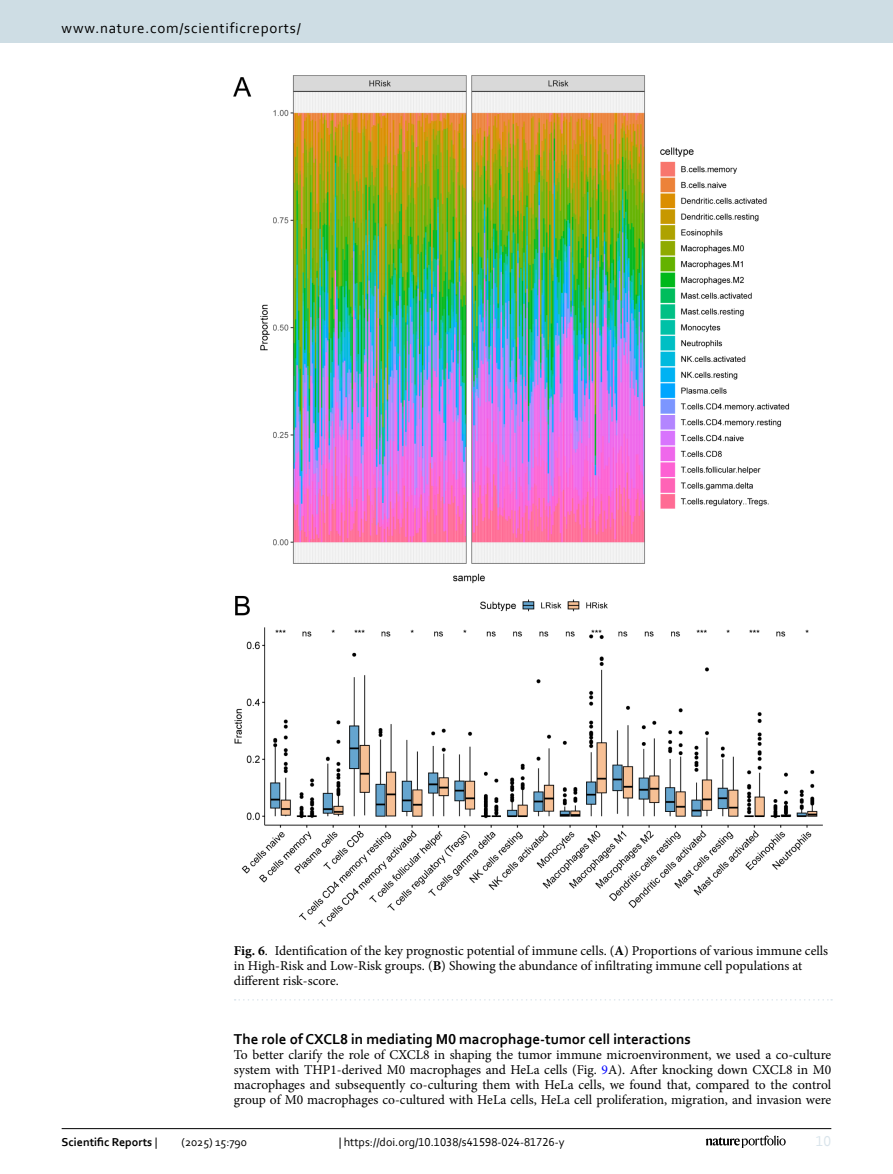
<style>
.page{position:relative;width:893px;height:1174px;background:#fff}
.page>*{position:absolute;margin:0;border:0;box-sizing:border-box;transform-origin:0 0}
.Head_2{font:700 15px "Corbel";color:#000}
.t1{font:15px "Corbel";letter-spacing:.05em;color:#000}
.t2{font:15px "Corbel";color:#d9e4eb}
.Body_Text{font:13.5px/15px "Minion Pro";color:#000;text-align:justify}
.Figure_Caption{font:13.5px/15px "Minion Pro";color:#000}
.t3{font:12px "Corbel";color:#000}
.t4{font:700 12px "Corbel";color:#000}
.s1{font-weight:700}
.s2{color:#00f}
.s3{font-weight:400}
</style>
<div class="page">
<img style="left:234px;top:76px;width:589px;height:850px">
<svg style="left:235px;top:999px;width:597px;height:1px"></svg>
<hr style="left:62px;top:1128px;width:769px;height:1px;background:#000">
<svg style="left:706px;top:1135px;width:80px;height:12px"></svg>
<div style="left:0;top:0;width:893px;height:43px;background:#cedde4"></div>
<p class="t1" style="left:62px;top:18px;width:241px">www.nature.com/scientificreports/</p>
<p class="Figure_Caption" style="left:234px;top:942px;width:596px"><span class="s1">Fig. 6</span>. Identification of the key prognostic potential of immune cells. (<span class="s1">A</span>) Proportions of various immune cells in High-Risk and Low-Risk groups. (<span class="s1">B</span>) Showing the abundance of infiltrating immune cell populations at different risk-score.</p>
<p class="Head_2" style="left:234px;top:1029px;width:458px">The role of CXCL8 in mediating M0 macrophage-tumor cell interactions</p>
<p class="Body_Text" style="left:234px;top:1047px;width:599px">To better clarify the role of CXCL8 in shaping the tumor immune microenvironment, we used a co-culture system with THP1-derived M0 macrophages and HeLa cells (Fig. <span class="s2">9</span>A). After knocking down CXCL8 in M0 macrophages and subsequently co-culturing them with HeLa cells, we found that, compared to the control group of M0 macrophages co-cultured with HeLa cells, HeLa cell proliferation, migration, and invasion were</p>
<p class="t4" style="left:62px;top:1134px;width:97px">Scientific Reports <span class="s3">|</span></p>
<p class="t3" style="left:181px;top:1134px;width:67px">(2025) 15:790</p>
<p class="t3" style="left:339px;top:1134px;width:227px">| https://doi.org/10.1038/s41598-024-81726-y</p>
<p class="t2" style="left:816px;top:1132px;width:17px">10</p>
</div>
